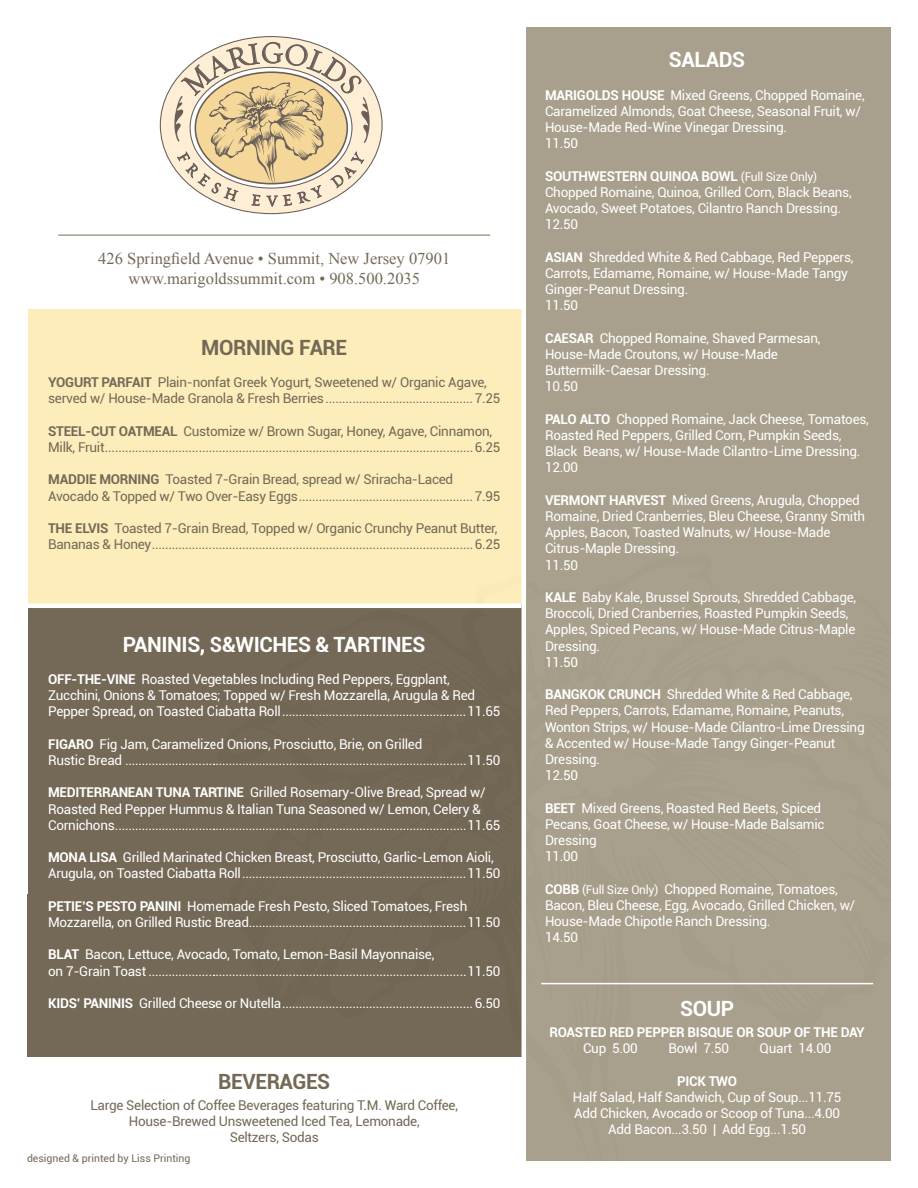
<style>
.page{position:relative;width:918px;height:1188px;background:#fff}
.page>*{position:absolute;margin:0;border:0;box-sizing:border-box;transform-origin:0 0}
.t1{font:700 21px "Roboto";letter-spacing:-.02em;color:#fff}
.t2{font:700 21px "Roboto";letter-spacing:-.02em;color:#736956}
.t3{font:16.5px "Times New Roman";color:#736956}
.t4{font:13.5px/16.2px "Roboto";letter-spacing:-.02em;color:#fff}
.t5{font:13.5px/16.2px "Roboto";letter-spacing:-.02em;color:#736956}
.t6{font:700 13.5px "Roboto";letter-spacing:-.02em;color:#fff}
.t7{font:10.5px "Roboto";color:#736956}
.s1{font-weight:700}
.s2{font-size:12px}
</style>
<div class="page">
<div style="left:27px;top:582px;width:495px;height:475px;background:#736956"></div>
<div style="left:523px;top:27px;width:368px;height:1134px;background:#a8a08c"></div>
<div style="left:160px;top:37px;width:222px;height:177px;background:#feeed6;border-radius:50%"></div>
<hr style="left:58px;top:234px;width:432px;height:2px;background:#a8a08c">
<div style="left:27px;top:309px;width:495px;height:295px;background:#fdedbb"></div>
<hr style="left:522px;top:27px;width:4px;height:1161px;background:#fff">
<hr style="left:27px;top:604px;width:495px;height:4px;background:#fff">
<hr style="left:541px;top:983px;width:332px;height:1px;background:#fff">
<svg style="left:174px;top:42px;width:196px;height:166px"></svg>
<p class="t3" style="left:98px;top:247px;width:353px">426 Springfield Avenue • Summit, New Jersey 07901</p>
<p class="t3" style="left:128px;top:267px;width:293px">www.marigoldssummit.com • 908.500.2035</p>
<p class="t2" style="left:201px;top:333px;width:147px">MORNING FARE</p>
<p class="t5" style="left:48px;top:374px;width:454px"><span class="s1">YOGURT PARFAIT</span> Plain-nonfat Greek Yogurt, Sweetened w/ Organic Agave, served w/ House-Made Granola &amp; Fresh Berries............................................7.25</p>
<p class="t5" style="left:48px;top:422px;width:454px"><span class="s1">STEEL-CUT OATMEAL</span> Customize w/ Brown Sugar, Honey, Agave, Cinnamon,<br>Milk, Fruit..............................................................................................................6.25</p>
<p class="t5" style="left:48px;top:471px;width:454px"><span class="s1">MADDIE MORNING</span> Toasted 7-Grain Bread, spread w/ Sriracha-Laced<br>Avocado &amp; Topped w/ Two Over-Easy Eggs....................................................7.95</p>
<p class="t5" style="left:48px;top:520px;width:454px"><span class="s1">THE ELVIS</span> Toasted 7-Grain Bread, Topped w/ Organic Crunchy Peanut Butter,<br>Bananas &amp; Honey................................................................................................6.25</p>
<p class="t1" style="left:123px;top:629px;width:304px">PANINIS, S&amp;WICHES &amp; TARTINES</p>
<p class="t4" style="left:48px;top:671px;width:454px"><span class="s1">OFF-THE-VINE</span> Roasted Vegetables Including Red Peppers, Eggplant,<br>Zucchini, Onions &amp; Tomatoes; Topped w/ Fresh Mozzarella, Arugula &amp; Red<br>Pepper Spread, on Toasted Ciabatta Roll.......................................................11.65</p>
<p class="t4" style="left:48px;top:735px;width:376px"><span class="s1">FIGARO</span> Fig Jam, Caramelized Onions, Prosciutto, Brie, on Grilled</p>
<p class="t4" style="left:48px;top:752px;width:454px">Rustic Bread ......................................................................................................11.50</p>
<p class="t4" style="left:48px;top:784px;width:454px"><span class="s1">MEDITERRANEAN TUNA TARTINE</span> Grilled Rosemary-Olive Bread, Spread w/<br>Roasted Red Pepper Hummus &amp; Italian Tuna Seasoned w/ Lemon, Celery &amp;<br>Cornichons.........................................................................................................11.65</p>
<p class="t4" style="left:48px;top:849px;width:454px"><span class="s1">MONA LISA</span> Grilled Marinated Chicken Breast, Prosciutto, Garlic-Lemon Aioli,<br>Arugula, on Toasted Ciabatta Roll...................................................................11.50</p>
<p class="t4" style="left:48px;top:897px;width:454px"><span class="s1">PETIE’S PESTO PANINI</span> Homemade Fresh Pesto, Sliced Tomatoes, Fresh<br>Mozzarella, on Grilled Rustic Bread.................................................................11.50</p>
<p class="t4" style="left:48px;top:946px;width:388px"><span class="s1">BLAT</span> Bacon, Lettuce, Avocado, Tomato, Lemon-Basil Mayonnaise,</p>
<p class="t4" style="left:48px;top:962px;width:454px">on 7-Grain Toast ...............................................................................................11.50</p>
<p class="t4" style="left:48px;top:995px;width:454px"><span class="s1">KIDS’ PANINIS</span> Grilled Cheese or Nutella.........................................................6.50</p>
<p class="t2" style="left:218px;top:1067px;width:113px">BEVERAGES</p>
<p class="t5" style="left:90px;top:1097px;width:369px">Large Selection of Coffee Beverages featuring T.M. Ward Coffee,</p>
<p class="t5" style="left:129px;top:1113px;width:292px">House-Brewed Unsweetened Iced Tea, Lemonade,</p>
<p class="t5" style="left:230px;top:1129px;width:91px">Seltzers, Sodas</p>
<p class="t7" style="left:27px;top:1151px;width:165px">designed &amp; printed by Liss Printing</p>
<p class="t1" style="left:669px;top:45px;width:78px">SALADS</p>
<p class="t4" style="left:545px;top:86px;width:321px"><span class="s1">MARIGOLDS HOUSE</span> Mixed Greens, Chopped Romaine,<br>Caramelized Almonds, Goat Cheese, Seasonal Fruit, w/<br>House-Made Red-Wine Vinegar Dressing.</p>
<p class="t4" style="left:545px;top:135px;width:34px">11.50</p>
<p class="t4" style="left:545px;top:167px;width:308px"><span class="s1">SOUTHWESTERN QUINOA BOWL</span> <span class="s2">(Full Size Only)<br></span>Chopped Romaine, Quinoa, Grilled Corn, Black Beans,<br>Avocado, Sweet Potatoes, Cilantro Ranch Dressing.</p>
<p class="t4" style="left:545px;top:216px;width:34px">12.50</p>
<p class="t4" style="left:545px;top:248px;width:310px"><span class="s1">ASIAN</span> Shredded White &amp; Red Cabbage, Red Peppers,<br>Carrots, Edamame, Romaine, w/ House-Made Tangy<br>Ginger-Peanut Dressing.</p>
<p class="t4" style="left:545px;top:297px;width:34px">11.50</p>
<p class="t4" style="left:545px;top:329px;width:277px"><span class="s1">CAESAR</span> Chopped Romaine, Shaved Parmesan,</p>
<p class="t4" style="left:545px;top:346px;width:234px">House-Made Croutons, w/ House-Made</p>
<p class="t4" style="left:545px;top:362px;width:166px">Buttermilk-Caesar Dressing.</p>
<p class="t4" style="left:545px;top:378px;width:34px">10.50</p>
<p class="t4" style="left:545px;top:410px;width:325px"><span class="s1">PALO ALTO</span> Chopped Romaine, Jack Cheese, Tomatoes,<br>Roasted Red Peppers, Grilled Corn, Pumpkin Seeds,<br>Black Beans, w/ House-Made Cilantro-Lime Dressing.</p>
<p class="t4" style="left:545px;top:459px;width:34px">12.00</p>
<p class="t4" style="left:545px;top:491px;width:322px"><span class="s1">VERMONT HARVEST</span> Mixed Greens, Arugula, Chopped Romaine, Dried Cranberries, Bleu Cheese, Granny Smith Apples, Bacon, Toasted Walnuts, w/ House-Made Citrus-Maple Dressing.</p>
<p class="t4" style="left:545px;top:556px;width:34px">11.50</p>
<p class="t4" style="left:545px;top:589px;width:313px"><span class="s1">KALE</span> Baby Kale, Brussel Sprouts, Shredded Cabbage, Broccoli, Dried Cranberries, Roasted Pumpkin Seeds, Apples, Spiced Pecans, w/ House-Made Citrus-Maple Dressing.</p>
<p class="t4" style="left:545px;top:653px;width:34px">11.50</p>
<p class="t4" style="left:545px;top:686px;width:321px"><span class="s1">BANGKOK CRUNCH</span> Shredded White &amp; Red Cabbage, Red Peppers, Carrots, Edamame, Romaine, Peanuts, Wonton Strips, w/ House-Made Cilantro-Lime Dressing &amp; Accented w/ House-Made Tangy Ginger-Peanut Dressing.</p>
<p class="t4" style="left:545px;top:767px;width:34px">12.50</p>
<p class="t4" style="left:545px;top:799px;width:281px"><span class="s1">BEET</span> Mixed Greens, Roasted Red Beets, Spiced<br>Pecans, Goat Cheese, w/ House-Made Balsamic<br>Dressing</p>
<p class="t4" style="left:545px;top:848px;width:34px">11.00</p>
<p class="t4" style="left:545px;top:880px;width:312px"><span class="s1">COBB</span> <span class="s2">(Full Size Only)</span> Chopped Romaine, Tomatoes,<br>Bacon, Bleu Cheese, Egg, Avocado, Grilled Chicken, w/<br>House-Made Chipotle Ranch Dressing.</p>
<p class="t4" style="left:545px;top:929px;width:34px">14.50</p>
<p class="t1" style="left:680px;top:994px;width:55px">SOUP</p>
<p class="t6" style="left:549px;top:1023px;width:317px">ROASTED RED PEPPER BISQUE OR SOUP OF THE DAY</p>
<p class="t4" style="left:583px;top:1040px;width:56px">Cup 5.00</p>
<p class="t4" style="left:668px;top:1040px;width:62px">Bowl 7.50</p>
<p class="t4" style="left:760px;top:1040px;width:73px">Quart 14.00</p>
<p class="t6" style="left:677px;top:1071px;width:62px">PICK TWO</p>
<p class="t4" style="left:573px;top:1088px;width:270px">Half Salad, Half Sandwich, Cup of Soup...11.75</p>
<p class="t4" style="left:574px;top:1105px;width:267px">Add Chicken, Avocado or Scoop of Tuna...4.00</p>
<p class="t4" style="left:608px;top:1121px;width:199px">Add Bacon...3.50 | Add Egg...1.50</p>
</div>
